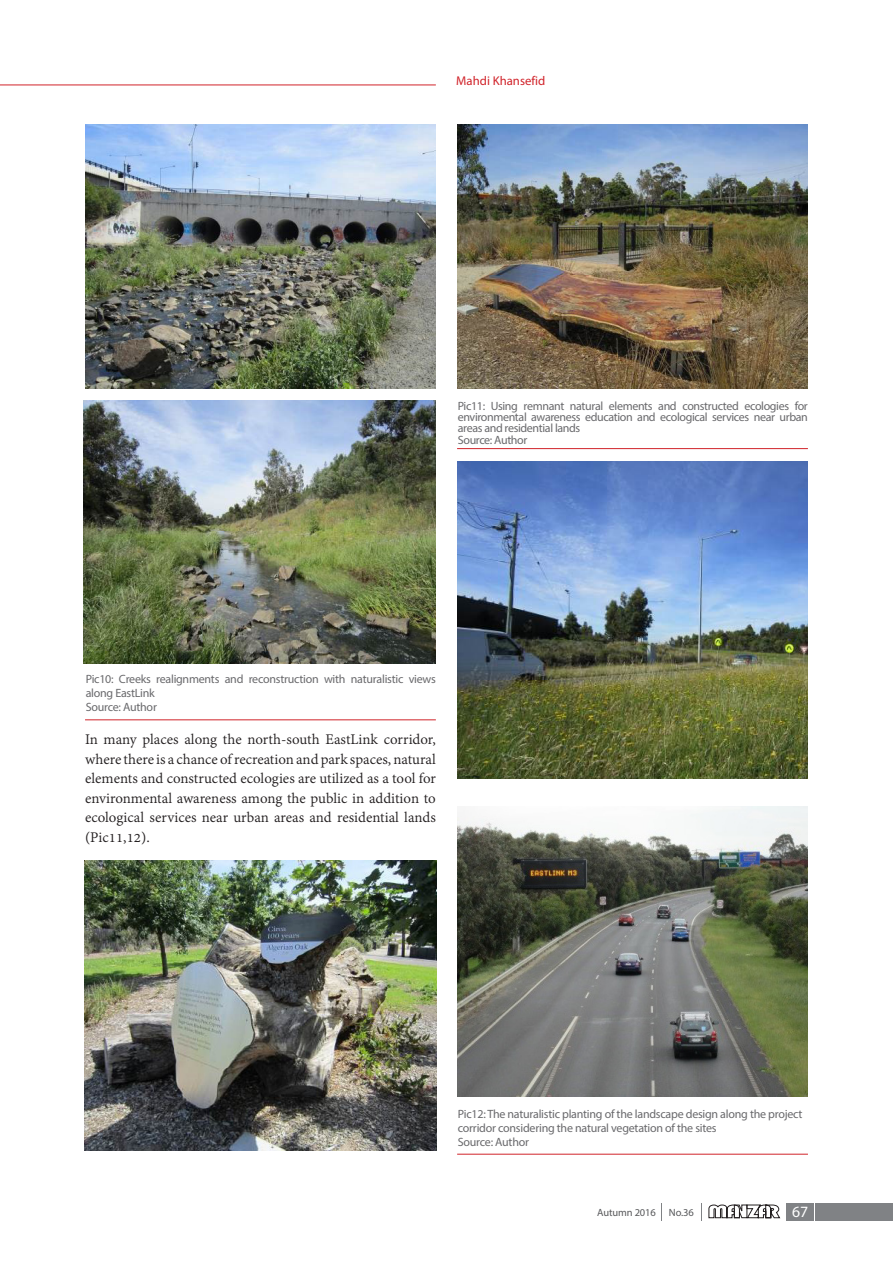
<style>
.page{position:relative;width:893px;height:1263px;background:#fff}
.page>*{position:absolute;margin:0;border:0;box-sizing:border-box;transform-origin:0 0}
.متن_لاتین{font:15.9px/19.5px "Adobe Devanagari";color:#231f20;text-align:justify}
.t1{font:15.75px "Myriad Pro";color:#fff}
.t2{font:12.75px "Myriad Pro";color:#d1232a}
.شرح_عکس_لاتین{font:12px/14.2px "Myriad Pro";letter-spacing:-.02em;color:#69696c}
.t3{font:10.5px "Myriad Pro";letter-spacing:-.01em;color:#57585a}
</style>
<div class="page">
<hr style="left:0;top:85px;width:436px;height:1px;background:#d1232a">
<div style="left:786px;top:1202px;width:28px;height:18px;background:#808285"></div>
<div style="left:815px;top:1202px;width:78px;height:18px;background:#808285"></div>
<svg style="left:701px;top:1203px;width:1px;height:17px"></svg>
<svg style="left:661px;top:1203px;width:1px;height:17px"></svg>
<svg style="left:708px;top:1204px;width:72px;height:14px"></svg>
<img style="left:85px;top:124px;width:351px;height:264px">
<img style="left:84px;top:401px;width:352px;height:263px">
<hr style="left:85px;top:719px;width:351px;height:1px;background:#d1232a">
<img style="left:84px;top:860px;width:352px;height:291px">
<img style="left:457px;top:124px;width:351px;height:264px">
<hr style="left:457px;top:448px;width:351px;height:1px;background:#d1232a">
<img style="left:457px;top:461px;width:351px;height:317px">
<img style="left:457px;top:806px;width:351px;height:291px">
<hr style="left:457px;top:1154px;width:351px;height:1px;background:#d1232a">
<p class="t2" style="left:456px;top:73px;width:91px">Mahdi Khansefid</p>
<p class="شرح_عکس_لاتین" style="left:458px;top:400px;width:352px;line-height:11.2px;text-align:justify">Pic11: Using remnant natural elements and constructed ecologies for environmental awareness education and ecological services near urban areas and residential lands</p>
<p class="شرح_عکس_لاتین" style="left:458px;top:432px;width:71px">Source: Author</p>
<p class="شرح_عکس_لاتین" style="left:86px;top:671px;width:352px">Pic10: Creeks realignments and reconstruction with naturalistic views along EastLink</p>
<p class="شرح_عکس_لاتین" style="left:86px;top:700px;width:73px">Source: Author</p>
<p class="متن_لاتین" style="left:85px;top:731px;width:352px">In many places along the north-south EastLink corridor, where there is a chance of recreation and park spaces, natural elements and constructed ecologies are utilized as a tool for environmental awareness among the public in addition to ecological services near urban areas and residential lands (Pic11,12).</p>
<p class="شرح_عکس_لاتین" style="left:458px;top:1106px;width:346px">Pic12: The naturalistic planting of the landscape design along the project corridor considering the natural vegetation of the sites</p>
<p class="شرح_عکس_لاتین" style="left:458px;top:1135px;width:73px">Source: Author</p>
<p class="t3" style="left:597px;top:1206px;width:98px">Autumn 2016 No.36</p>
<h2 class="t1" style="left:792px;top:1202px;width:18px">67</h2>
</div>
